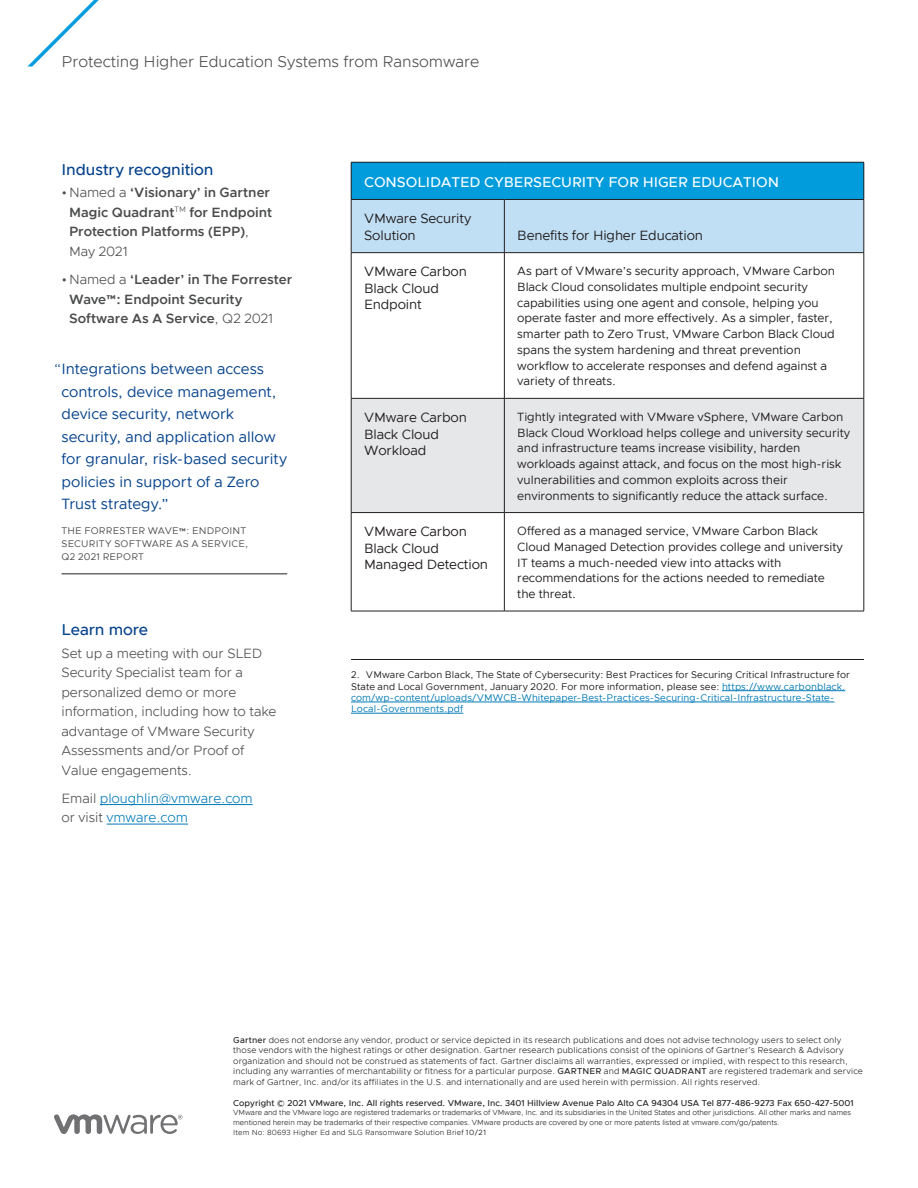
<style>
.page{position:relative;width:918px;height:1188px;background:#fff}
.page>*{position:absolute;margin:0;border:0;box-sizing:border-box;transform-origin:0 0}
.t1{font:300 15.75px "Metropolis";color:#4b4c4d}
._5a__SIDEBAR_HEADER{font:500 15.75px "Metropolis";letter-spacing:-.005em;color:#05428c}
._5d__SIDEBAR_QUOTE{font:15px/22.5px "Metropolis";color:#05428c}
._6a__TABLE_HEADER_1{font:500 14.25px "Metropolis";letter-spacing:-.005em;color:#fff}
._5b__SIDEBAR_BODY{font:300 13.5px/19.5px "Metropolis";letter-spacing:-.005em;color:#4b4c4d}
._5c__SIDEBAR_BULLET{font:600 13.5px/19.5px "Metropolis";color:#4b4c4d}
._6b__TABLE_SUBHEAD_1{font:13.5px/16.5px "Metropolis";letter-spacing:-.01em;color:#231f20}
._5b__SIDEBAR_BODY-2{font:300 13.5px/19.5px "Metropolis";letter-spacing:-.005em;color:#007ab8}
._6d__TABLE_BULLETS{font:12px/15.8px "Metropolis";letter-spacing:-.005em;color:#231f20}
._2a__SUBHEAD_1{font:9.75px/11.2px "Metropolis";letter-spacing:.01em;color:#231f20}
._5d__SIDE_QUOTE_ATTR{font:9.75px/12.8px "Metropolis";letter-spacing:.02em;color:#4b4c4d}
.BOILERPLATE_HEADER{font:300 8.7px/10.5px "Metropolis";letter-spacing:.015em;color:#231f20}
.BOILERPLATE_HEADER-2{font:500 8.7px "Metropolis";color:#231f20}
.BOILERPLATE_HEADER-3{font:300 7.5px/9.8px "Metropolis";letter-spacing:-.01em;color:#231f20}
.s1{font-weight:300}
.s2{color:#4b4c4d}
.s3{color:#007ab8}
.s4{font-weight:500}
.s5{font-weight:400}
</style>
<div class="page">
<svg style="left:54px;top:1114px;width:129px;height:20px"></svg>
<svg style="left:27px;top:0;width:72px;height:67px"></svg>
<hr style="left:62px;top:574px;width:225px;height:1px;background:#231f20">
<hr style="left:100px;top:804px;width:153px;height:1px;background:#007ab8">
<hr style="left:107px;top:824px;width:81px;height:1px;background:#007ab8">
<hr style="left:351px;top:659px;width:513px;height:1px;background:#231f20">
<hr style="left:722px;top:690px;width:123px;height:1px;background:#007ab8">
<hr style="left:351px;top:702px;width:483px;height:1px;background:#007ab8">
<hr style="left:351px;top:713px;width:112px;height:1px;background:#007ab8">
<div style="left:351px;top:162px;width:513px;height:37px;background:#009cdc"></div>
<div style="left:352px;top:200px;width:512px;height:52px;background:#c0dff4"></div>
<svg style="left:352px;top:253px;width:512px;height:358px"></svg>
<div style="left:352px;top:399px;width:512px;height:113px;background:#e6e7e9"></div>
<hr style="left:351px;top:200px;width:1px;height:52px;background:#231f20">
<hr style="left:504px;top:200px;width:1px;height:52px;background:#231f20">
<hr style="left:864px;top:200px;width:1px;height:52px;background:#231f20">
<hr style="left:351px;top:252px;width:153px;height:1px;background:#231f20">
<hr style="left:351px;top:253px;width:1px;height:145px;background:#231f20">
<hr style="left:504px;top:252px;width:360px;height:1px;background:#231f20">
<hr style="left:504px;top:253px;width:1px;height:145px;background:#231f20">
<hr style="left:864px;top:253px;width:1px;height:145px;background:#231f20">
<hr style="left:351px;top:398px;width:153px;height:1px;background:#231f20">
<hr style="left:351px;top:399px;width:1px;height:113px;background:#231f20">
<hr style="left:504px;top:398px;width:360px;height:1px;background:#231f20">
<hr style="left:504px;top:399px;width:1px;height:113px;background:#231f20">
<hr style="left:864px;top:399px;width:1px;height:113px;background:#231f20">
<hr style="left:351px;top:512px;width:153px;height:1px;background:#231f20">
<hr style="left:351px;top:513px;width:1px;height:98px;background:#231f20">
<hr style="left:504px;top:512px;width:360px;height:1px;background:#231f20">
<hr style="left:504px;top:513px;width:1px;height:98px;background:#231f20">
<hr style="left:864px;top:513px;width:1px;height:98px;background:#231f20">
<hr style="left:351px;top:611px;width:153px;height:1px;background:#231f20">
<hr style="left:504px;top:611px;width:360px;height:1px;background:#231f20">
<hr style="left:351px;top:162px;width:153px;height:1px;background:#231f20">
<hr style="left:351px;top:162px;width:1px;height:37px;background:#231f20">
<hr style="left:504px;top:162px;width:360px;height:1px;background:#231f20">
<hr style="left:864px;top:162px;width:1px;height:37px;background:#231f20">
<hr style="left:351px;top:199px;width:153px;height:1px;background:#231f20">
<hr style="left:504px;top:199px;width:360px;height:1px;background:#231f20">
<h1 class="t1" style="left:62px;top:51px;width:419px">Protecting Higher Education Systems from Ransomware</h1>
<h3 class="_5a__SIDEBAR_HEADER" style="left:62px;top:159px;width:153px">Industry recognition</h3>
<p class="_5c__SIDEBAR_BULLET" style="left:69px;top:183px;width:205px;text-indent:-8px"><span class="s1">•Named a</span> ‘Visionary’ in Gartner<br>Magic Quadrant<sup>TM</sup> for Endpoint<br>Protection Platforms (EPP)<span class="s1">,<br>May 2021</span></p>
<p class="_5c__SIDEBAR_BULLET" style="left:69px;top:270px;width:225px;text-indent:-8px"><span class="s1">•Named a</span> ‘Leader’ in The Forrester<br>Wave™: Endpoint Security<br>Software As A Service<span class="s1">, Q2 2021</span></p>
<p class="_5d__SIDEBAR_QUOTE" style="left:62px;top:358px;width:227px;text-indent:-8px"><span class="s1">“</span>Integrations between access controls, device management, device security, network security, and application allow for granular, risk-based security policies in support of a Zero<br>Trust strategy.”</p>
<p class="_5d__SIDE_QUOTE_ATTR" style="left:62px;top:524px;width:188px">THE FORRESTER WAVE™: ENDPOINT<br>SECURITY SOFTWARE AS A SERVICE,<br>Q2 2021 REPORT</p>
<h3 class="_5a__SIDEBAR_HEADER" style="left:62px;top:619px;width:88px">Learn more</h3>
<p class="_5b__SIDEBAR_BODY" style="left:62px;top:643px;width:217px">Set up a meeting with our SLED<br>Security Specialist team for a personalized demo or more information, including how to take advantage of VMware Security<br>Assessments and/or Proof of<br>Value engagements.</p>
<p class="_5b__SIDEBAR_BODY-2" style="left:62px;top:788px;width:193px"><span class="s2">Email</span> ploughlin@vmware.com <span class="s2">or visit</span> vmware.com</p>
<p class="_6a__TABLE_HEADER_1" style="left:364px;top:173px;width:416px">CONSOLIDATED CYBERSECURITY FOR HIGER EDUCATION</p>
<h4 class="_6b__TABLE_SUBHEAD_1" style="left:364px;top:210px;width:109px">VMware Security<br>Solution</h4>
<h4 class="_6b__TABLE_SUBHEAD_1" style="left:517px;top:227px;width:187px">Benefits for Higher Education</h4>
<h4 class="_6b__TABLE_SUBHEAD_1" style="left:364px;top:263px;width:104px">VMware Carbon<br>Black Cloud<br>Endpoint</h4>
<p class="_6d__TABLE_BULLETS" style="left:517px;top:263px;width:319px">As part of VMware’s security approach, VMware Carbon Black Cloud consolidates multiple endpoint security capabilities using one agent and console, helping you operate faster and more effectively. As a simpler, faster, smarter path to Zero Trust, VMware Carbon Black Cloud spans the system hardening and threat prevention workflow to accelerate responses and defend against a variety of threats.</p>
<h4 class="_6b__TABLE_SUBHEAD_1" style="left:364px;top:409px;width:104px">VMware Carbon<br>Black Cloud<br>Workload</h4>
<p class="_6d__TABLE_BULLETS" style="left:517px;top:409px;width:334px">Tightly integrated with VMware vSphere, VMware Carbon Black Cloud Workload helps college and university security and infrastructure teams increase visibility, harden workloads against attack, and focus on the most high-risk vulnerabilities and common exploits across their environments to significantly reduce the attack surface.</p>
<h4 class="_6b__TABLE_SUBHEAD_1" style="left:364px;top:523px;width:125px">VMware Carbon<br>Black Cloud<br>Managed Detection</h4>
<p class="_6d__TABLE_BULLETS" style="left:517px;top:523px;width:327px">Offered as a managed service, VMware Carbon Black Cloud Managed Detection provides college and university IT teams a much-needed view into attacks with recommendations for the actions needed to remediate the threat.</p>
<h2 class="_2a__SUBHEAD_1" style="left:351px;top:669px;width:501px">2. VMware Carbon Black, The State of Cybersecurity: Best Practices for Securing Critical Infrastructure for State and Local Government, January 2020. For more information, please see: <span class="s3">https://www.carbonblack. com/wp-content/uploads/VMWCB-Whitepaper-Best-Practices-Securing-Critical-Infrastructure-State-Local-Governments.pdf</span></h2>
<p class="BOILERPLATE_HEADER" style="left:233px;top:1034px;width:631px"><span class="s4">Gartner</span> does not endorse any vendor, product or service depicted in its research publications and does not advise technology users to select only those vendors with the highest ratings or other designation. Gartner research publications consist of the opinions of Gartner’s Research &amp; Advisory organization and should not be construed as statements of fact. Gartner disclaims all warranties, expressed or implied, with respect to this research, including any warranties of merchantability or fitness for a particular purpose. <span class="s4">GARTNER</span> and <span class="s4">MAGIC QUADRANT</span> are registered trademark and service mark of Gartner, Inc. and/or its affiliates in the U.S. and internationally and are used herein with permission. All rights reserved.</p>
<p class="BOILERPLATE_HEADER-2" style="left:233px;top:1097px;width:622px">Copyright © 2021 VMware, Inc. All rights reserved. VMware, Inc. 3401 Hillview Avenue Palo Alto CA 94304 USA Tel 877-486-9273 Fax 650-427-5001</p>
<p class="BOILERPLATE_HEADER-3" style="left:233px;top:1108px;width:619px">VMware and the VMware logo are registered trademarks or trademarks of VMware, Inc. and its subsidiaries in the United States and other jurisdictions. All other marks and names mentioned herein may be trademarks of their respective companies. VMware products are covered by one or more patents listed at vmware.com/go/patents.<br>Item No: 80693 Higher Ed and SLG Ransomware Solution Brief <span class="s5">10/21</span></p>
</div>
